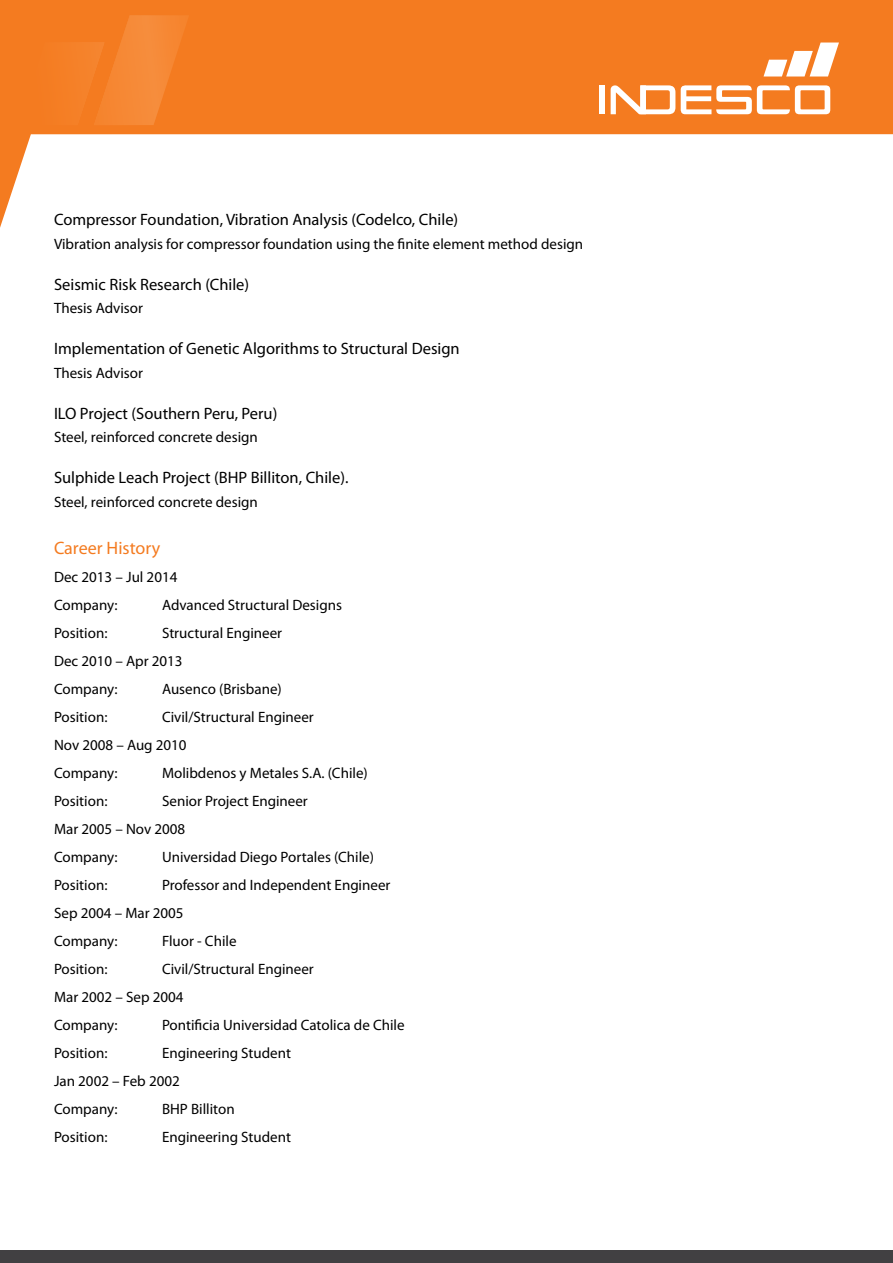
<style>
.page{position:relative;width:893px;height:1263px;background:#fff}
.page>*{position:absolute;margin:0;border:0;box-sizing:border-box;transform-origin:0 0}
.t1{font:18px "Myriad Pro";color:#f47b20}
.t2{font:16.5px "Myriad Pro";color:#000}
.t3{font:15px/28px "Myriad Pro";color:#000}
</style>
<div class="page">
<div style="left:0;top:1250px;width:893px;height:13px;background:#414042"></div>
<svg style="left:0;top:0;width:893px;height:228px;fill:#f47b20"></svg>
<div style="left:600px;top:85px;width:5px;height:29px;background:#fff"></div>
<svg style="left:611px;top:85px;width:219px;height:29px"></svg>
<svg style="left:763px;top:43px;width:76px;height:34px"></svg>
<svg style="left:30px;top:15px;width:159px;height:110px;background:#f48129"></svg>
<p class="t2" style="left:54px;top:209px;width:406px">Compressor Foundation, Vibration Analysis (Codelco, Chile)</p>
<p class="t3" style="left:54px;top:229px;width:531px">Vibration analysis for compressor foundation using the finite element method design</p>
<p class="t2" style="left:54px;top:274px;width:197px">Seismic Risk Research (Chile)</p>
<p class="t3" style="left:54px;top:294px;width:91px">Thesis Advisor</p>
<p class="t2" style="left:54px;top:338px;width:407px">Implementation of Genetic Algorithms to Structural Design</p>
<p class="t3" style="left:54px;top:358px;width:91px">Thesis Advisor</p>
<p class="t2" style="left:54px;top:403px;width:225px">ILO Project (Southern Peru, Peru)</p>
<p class="t3" style="left:54px;top:423px;width:205px">Steel, reinforced concrete design</p>
<p class="t2" style="left:54px;top:467px;width:296px">Sulphide Leach Project (BHP Billiton, Chile).</p>
<p class="t3" style="left:54px;top:487px;width:205px">Steel, reinforced concrete design</p>
<p class="t1" style="left:54px;top:536px;width:108px">Career History</p>
<p class="t3" style="left:54px;top:562px;width:125px">Dec 2013 – Jul 2014<br>Company:</p>
<p class="t3" style="left:162px;top:590px;width:181px">Advanced Structural Designs</p>
<p class="t3" style="left:54px;top:618px;width:230px;text-indent:108px">Structural Engineer<br>Dec 2010 – Apr 2013<br>Company:</p>
<p class="t3" style="left:54px;top:618px;width:55px">Position:</p>
<p class="t3" style="left:162px;top:674px;width:121px">Ausenco (Brisbane)</p>
<p class="t3" style="left:54px;top:702px;width:261px;text-indent:108px">Civil/Structural Engineer<br>Nov 2008 – Aug 2010<br>Company:</p>
<p class="t3" style="left:54px;top:702px;width:55px">Position:</p>
<p class="t3" style="left:162px;top:758px;width:207px">Molibdenos y Metales S.A. (Chile)</p>
<p class="t3" style="left:54px;top:786px;width:255px;text-indent:108px">Senior Project Engineer<br>Mar 2005 – Nov 2008<br>Company:</p>
<p class="t3" style="left:54px;top:786px;width:55px">Position:</p>
<p class="t3" style="left:162px;top:842px;width:214px">Universidad Diego Portales (Chile)</p>
<p class="t3" style="left:54px;top:870px;width:338px;text-indent:108px">Professor and Independent Engineer<br>Sep 2004 – Mar 2005<br>Company:</p>
<p class="t3" style="left:54px;top:870px;width:55px">Position:</p>
<p class="t3" style="left:162px;top:926px;width:76px">Fluor - Chile</p>
<p class="t3" style="left:54px;top:954px;width:261px;text-indent:108px">Civil/Structural Engineer<br>Mar 2002 – Sep 2004<br>Company:</p>
<p class="t3" style="left:54px;top:954px;width:55px">Position:</p>
<p class="t3" style="left:162px;top:1010px;width:244px">Pontificia Universidad Catolica de Chile</p>
<p class="t3" style="left:54px;top:1038px;width:239px;text-indent:108px">Engineering Student<br>Jan 2002 – Feb 2002<br>Company:</p>
<p class="t3" style="left:54px;top:1038px;width:55px">Position:</p>
<p class="t3" style="left:162px;top:1094px;width:74px">BHP Billiton</p>
<p class="t3" style="left:54px;top:1122px;width:55px">Position:</p>
<p class="t3" style="left:162px;top:1122px;width:131px">Engineering Student</p>
</div>
